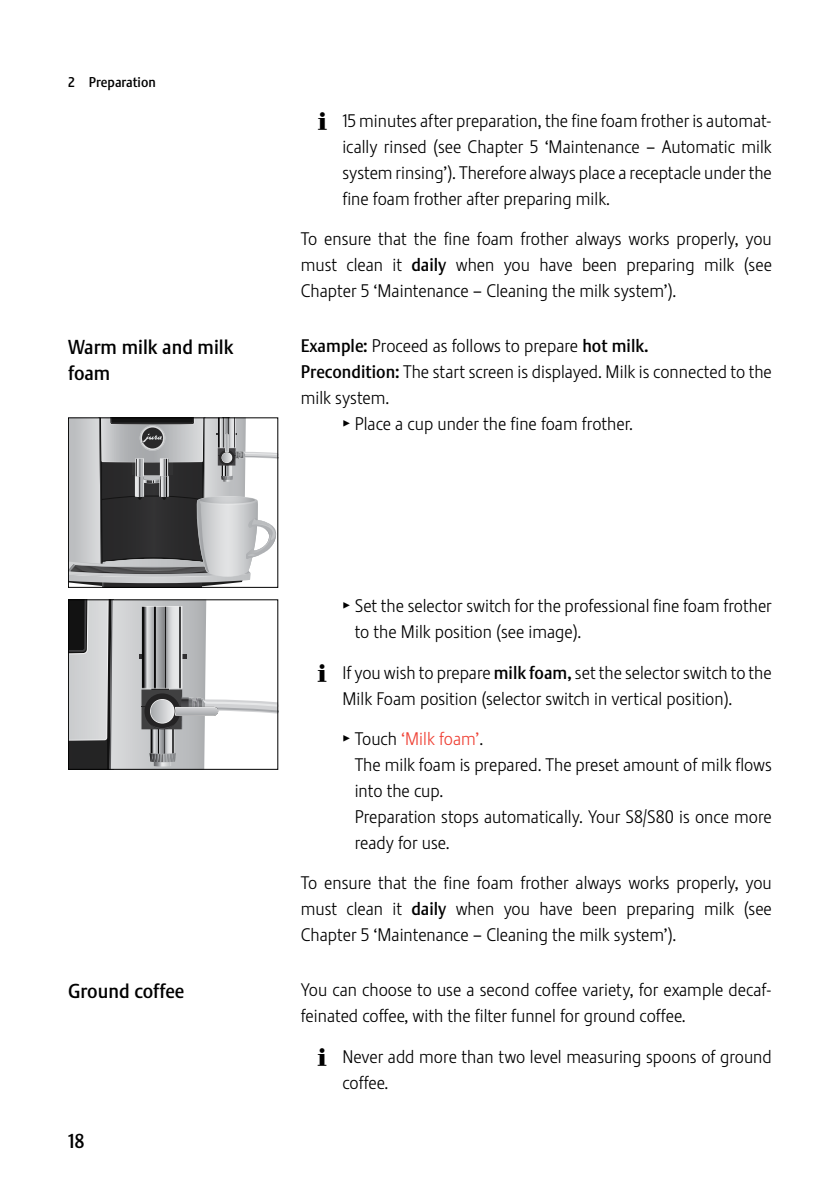
<style>
.page{position:relative;width:840px;height:1191px;background:#fff}
.page>*{position:absolute;margin:0;border:0;box-sizing:border-box;transform-origin:0 0}
.t1{font:20px/26px "Stalemate Pro 2 J Medium";color:#000}
.t2{font:18px/26px "Stalemate Pro 2 J Light";color:#000}
.t3{font:14px "Stalemate Pro 2 J Medium";color:#000}
.s1{font-family:"Jura Pict 2006"}
.s2{font-family:"Stalemate Pro 2 J Medium"}
.s3{color:#ef4135}
</style>
<div class="page">
<svg style="left:70px;top:419px;width:206px;height:166px;background:#979899"></svg>
<div style="left:68px;top:417px;width:210px;height:170px;border:1px solid #000"></div>
<svg style="left:70px;top:601px;width:206px;height:166px"></svg>
<div style="left:68px;top:599px;width:210px;height:170px;border:1px solid #000"></div>
<p class="t3" style="left:68px;top:73px;width:89px">2 Preparation</p>
<p class="t1" style="left:68px;top:334px;width:167px">Warm milk and milk foam</p>
<p class="t1" style="left:68px;top:978px;width:118px">Ground coffee</p>
<p class="t1" style="left:68px;top:1128px;width:18px">18</p>
<p class="t2" style="left:342px;top:108px;width:431px;text-align:justify;text-indent:-24px"><span class="s1">E</span> 15 minutes after preparation, the fine foam frother is automat&shy;ically rinsed (see Chapter 5 ‘Maintenance – Automatic milk system rinsing’). Therefore always place a receptacle under the fine foam frother after preparing milk.</p>
<p class="t2" style="left:300px;top:226px;width:472px;text-align:justify">To ensure that the fine foam frother always works properly, you must clean it <span class="s2">daily</span> when you have been preparing milk (see Chapter 5 ‘Maintenance – Cleaning the milk system’).</p>
<p class="t2" style="left:300px;top:333px;width:349px"><span class="s2">Example:</span> Proceed as follows to prepare <span class="s2">hot milk.</span></p>
<p class="t2" style="left:300px;top:359px;width:472px"><span class="s2">Precondition:</span> The start screen is displayed. Milk is connected to the</p>
<p class="t2" style="left:300px;top:385px;width:90px">milk system.</p>
<p class="t2" style="left:343px;top:411px;width:291px"><span class="s1">T</span> Place a cup under the fine foam frother.</p>
<p class="t2" style="left:354px;top:593px;width:418px;text-indent:-11px"><span class="s1">T</span> Set the selector switch for the professional fine foam frother to the Milk position (see image).</p>
<p class="t2" style="left:342px;top:659px;width:430px;text-indent:-24px"><span class="s1">E</span> If you wish to prepare <span class="s2">milk foam,</span> set the selector switch to the<br>Milk Foam position (selector switch in vertical position).</p>
<p class="t2" style="left:354px;top:725px;width:418px;text-indent:-11px"><span class="s1">T</span> Touch <span class="s3">‘Milk foam’</span>.<br>The milk foam is prepared. The preset amount of milk flows into the cup.<br>Preparation stops automatically. Your S8/S80 is once more ready for use.</p>
<p class="t2" style="left:300px;top:870px;width:472px;text-align:justify">To ensure that the fine foam frother always works properly, you must clean it <span class="s2">daily</span> when you have been preparing milk (see Chapter 5 ‘Maintenance – Cleaning the milk system’).</p>
<p class="t2" style="left:300px;top:977px;width:472px">You can choose to use a second coffee variety, for example decaf&shy;feinated coffee, with the filter funnel for ground coffee.</p>
<p class="t2" style="left:342px;top:1043px;width:430px;text-indent:-24px"><span class="s1">E</span> Never add more than two level measuring spoons of ground coffee.</p>
</div>
